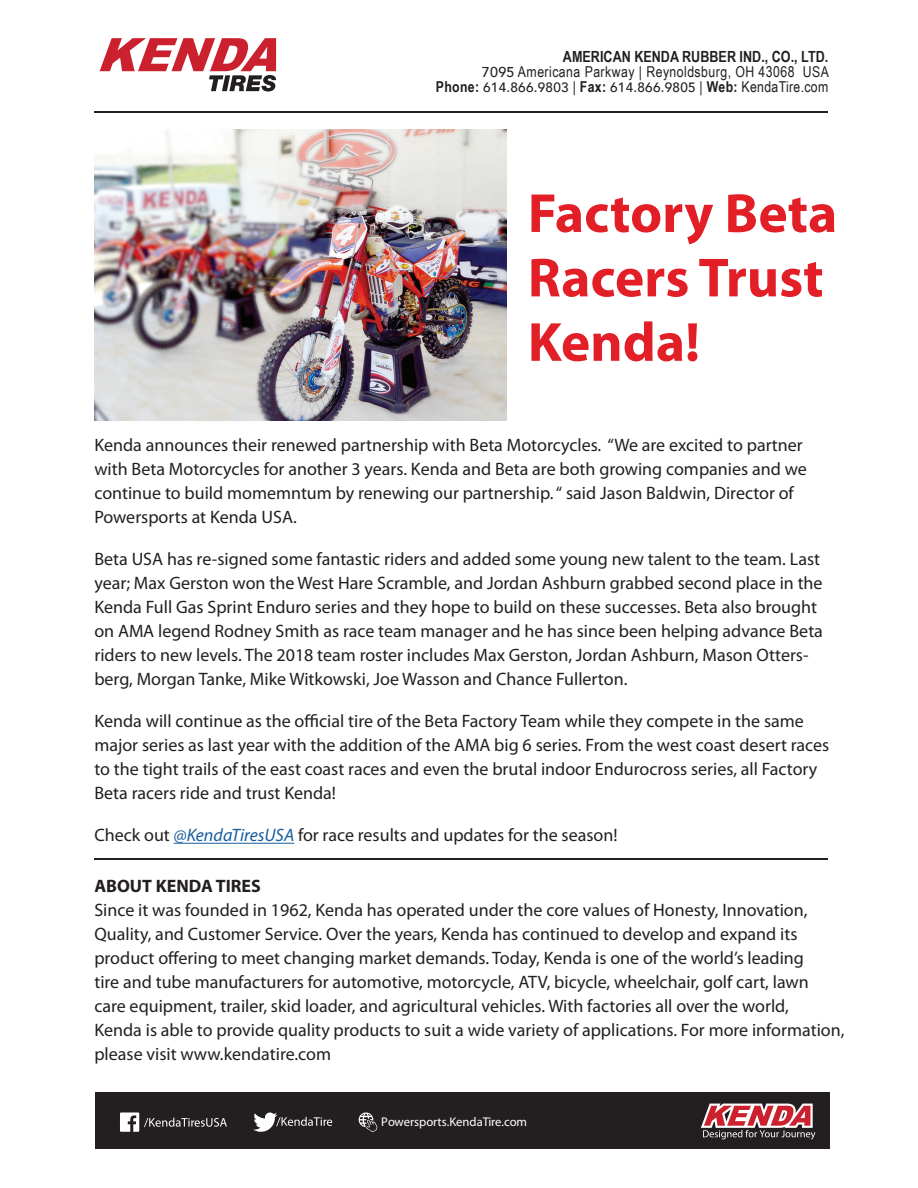
<style>
.page{position:relative;width:918px;height:1188px;background:#fff}
.page>*{position:absolute;margin:0;border:0;box-sizing:border-box;transform-origin:0 0}
.t1{font:700 55.5px/64.5px "Myriad Pro";color:#e21f26}
.t2{font:18px/24px "Myriad Pro";color:#231f20}
.t3{font:700 18px "Myriad Pro";color:#231f20}
.t4{font:700 15.3px "Arial Narrow";color:#231f20}
.t5{font:15px "Arial Narrow";letter-spacing:.03em;color:#231f20}
.t6{font:500 13.5px "Avenir";letter-spacing:.02em;color:#231f20}
.t7{font:12.6px "Myriad Pro";color:#fff}
.s1{font-family:"Avenir";font-weight:500;font-size:14.25px}
.s2{font-family:"Arial Narrow";font-weight:700;font-size:15px}
.s3{font-family:"Arial Narrow";font-weight:400;font-size:15px}
.s4{font-style:italic;color:#175d9e}
</style>
<div class="page">
<hr style="left:174px;top:843px;width:120px;height:1px;background:#175d9e">
<hr style="left:94px;top:111px;width:734px;height:1px;background:#231f20">
<div style="left:95px;top:1092px;width:735px;height:57px;background:#231f20"></div>
<svg style="left:253px;top:1112px;width:79px;height:20px"></svg>
<svg style="left:120px;top:1112px;width:107px;height:20px"></svg>
<svg style="left:358px;top:1112px;width:20px;height:20px"></svg>
<svg style="left:701px;top:1104px;width:114px;height:36px"></svg>
<hr style="left:94px;top:858px;width:734px;height:1px;background:#231f20">
<svg style="left:99px;top:38px;width:178px;height:54px"></svg>
<img style="left:94px;top:130px;width:413px;height:290px">
<p class="t4" style="left:563px;top:45px;width:267px">AMERICAN KENDA RUBBER IND., CO., LTD.</p>
<p class="t5" style="left:482px;top:61px;width:349px"><span class="s1">7095</span> Americana Parkway | Reynoldsburg, OH 43068 USA</p>
<p class="t6" style="left:436px;top:76px;width:394px"><span class="s2">Phone:</span> 614.866.9803 <span class="s3">|</span> <span class="s2">Fax:</span> 614.866.9805 <span class="s3">|</span> <span class="s2">Web:</span> <span class="s3">KendaTire.com</span></p>
<h1 class="t1" style="left:528px;top:179px;width:311px">Factory Beta<br>Racers Trust<br>Kenda!</h1>
<p class="t2" style="left:94px;top:433px;width:714px">Kenda announces their renewed partnership with Beta Motorcycles. “We are excited to partner with Beta Motorcycles for another 3 years. Kenda and Beta are both growing companies and we continue to build momemntum by renewing our partnership. “ said Jason Baldwin, Director of Powersports at Kenda USA.</p>
<p class="t2" style="left:94px;top:547px;width:730px">Beta USA has re-signed some fantastic riders and added some young new talent to the team. Last year; Max Gerston won the West Hare Scramble, and Jordan Ashburn grabbed second place in the Kenda Full Gas Sprint Enduro series and they hope to build on these successes. Beta also brought on AMA legend Rodney Smith as race team manager and he has since been helping advance Beta riders to new levels. The 2018 team roster includes Max Gerston, Jordan Ashburn, Mason Otters&shy;berg, Morgan Tanke, Mike Witkowski, Joe Wasson and Chance Fullerton.</p>
<p class="t2" style="left:94px;top:709px;width:736px">Kenda will continue as the official tire of the Beta Factory Team while they compete in the same major series as last year with the addition of the AMA big 6 series. From the west coast desert races to the tight trails of the east coast races and even the brutal indoor Endurocross series, all Factory Beta racers ride and trust Kenda!</p>
<p class="t2" style="left:94px;top:823px;width:525px">Check out <span class="s4">@KendaTiresUSA</span> for race results and updates for the season!</p>
<p class="t3" style="left:94px;top:874px;width:168px">ABOUT KENDA TIRES</p>
<p class="t2" style="left:94px;top:898px;width:752px">Since it was founded in 1962, Kenda has operated under the core values of Honesty, Innovation, Quality, and Customer Service. Over the years, Kenda has continued to develop and expand its product offering to meet changing market demands. Today, Kenda is one of the world’s leading<br>tire and tube manufacturers for automotive, motorcycle, ATV, bicycle, wheelchair, golf cart, lawn care equipment, trailer, skid loader, and agricultural vehicles. With factories all over the world,<br>Kenda is able to provide quality products to suit a wide variety of applications. For more information, please visit www.kendatire.com</p>
<p class="t7" style="left:381px;top:1114px;width:147px">Powersports.KendaTire.com</p>
</div>
